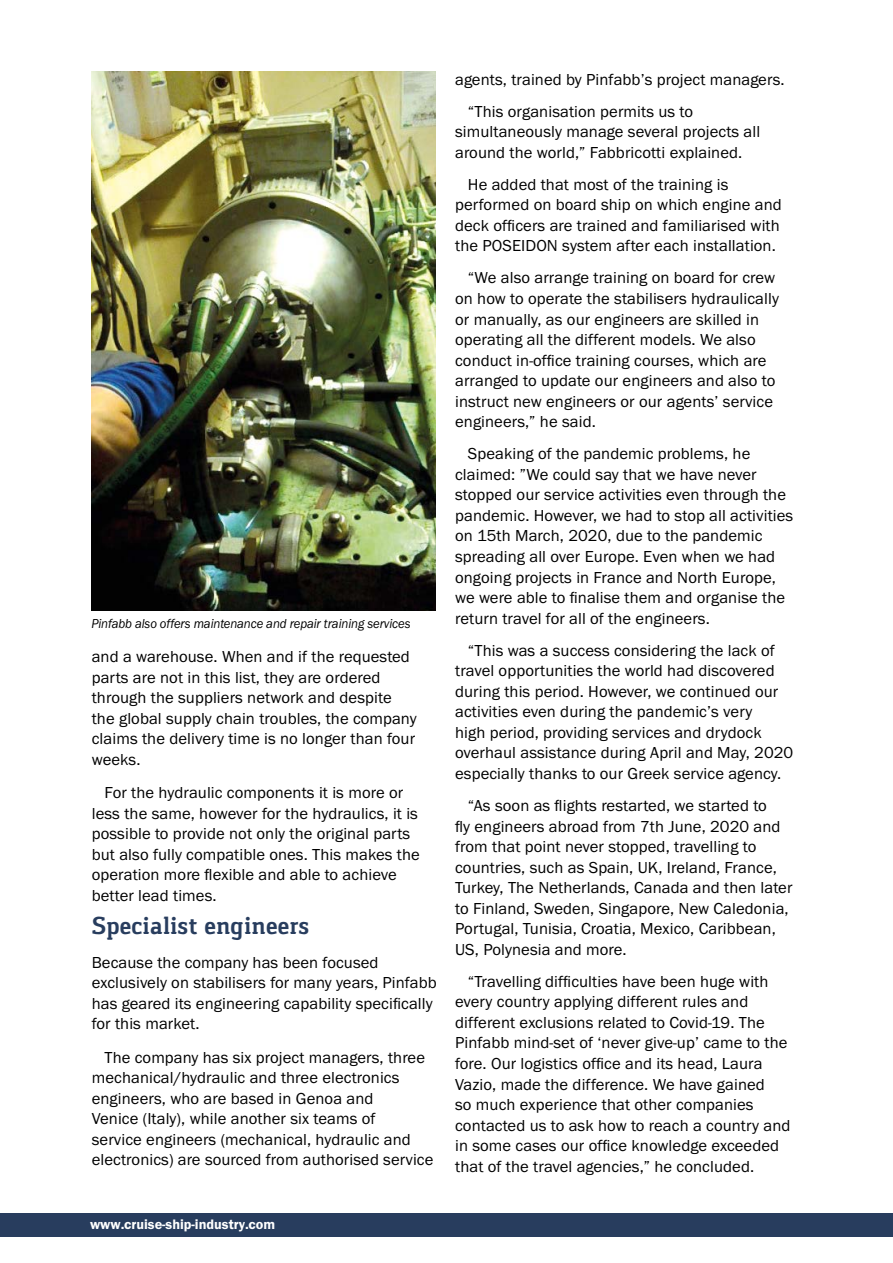
<style>
.page{position:relative;width:893px;height:1263px;background:#fff}
.page>*{position:absolute;margin:0;border:0;box-sizing:border-box;transform-origin:0 0}
.t1{font:700 25.5px "Gaspar";letter-spacing:.005em;color:#283d5e}
.t2{font:16.5px/20.5px "Franklin Got ITC";letter-spacing:.005em;color:#000}
.t3{font:600 14.25px "Franklin Got ITC";color:#fff}
.t4{font:italic 13.5px "Franklin Got ITC";letter-spacing:-.005em;color:#000;scale:.94 1}
</style>
<div class="page">
<div style="left:0;top:1213px;width:893px;height:23px;background:#283d5e"></div>
<img style="left:91px;top:71px;width:345px;height:539px">
<p class="t4" style="left:91px;top:616px;width:341px">Pinfabb also offers maintenance and repair training services</p>
<p class="t2" style="left:92px;top:647px;width:326px">and a warehouse. When and if the requested parts are not in this list, they are ordered through the suppliers network and despite the global supply chain troubles, the company claims the delivery time is no longer than four weeks.</p>
<p class="t2" style="left:92px;top:783px;width:330px;text-indent:13px">For the hydraulic components it is more or less the same, however for the hydraulics, it is possible to provide not only the original parts but also fully compatible ones. This makes the operation more flexible and able to achieve better lead times.</p>
<h1 class="t1" style="left:92px;top:911px;width:219px">Specialist engineers</h1>
<p class="t2" style="left:92px;top:952px;width:347px">Because the company has been focused exclusively on stabilisers for many years, Pinfabb has geared its engineering capability specifically for this market.</p>
<p class="t2" style="left:92px;top:1047px;width:343px;text-indent:13px">The company has six project managers, three mechanical/hydraulic and three electronics engineers, who are based in Genoa and<br>Venice (Italy), while another six teams of<br>service engineers (mechanical, hydraulic and electronics) are sourced from authorised service</p>
<p class="t3" style="left:90px;top:1216px;width:187px">www.cruise-ship-industry.com</p>
<p class="t2" style="left:468px;top:63px;width:318px;line-height:32.1px;text-indent:-13px">agents, trained by Pinfabb’s project managers. “This organisation permits us to</p>
<p class="t2" style="left:455px;top:122px;width:307px">simultaneously manage several projects all around the world,” Fabbricotti explained.</p>
<p class="t2" style="left:455px;top:174px;width:328px;text-indent:13px">He added that most of the training is performed on board ship on which engine and deck officers are trained and familiarised with the POSEIDON system after each installation.</p>
<p class="t2" style="left:455px;top:268px;width:325px;text-indent:13px">“We also arrange training on board for crew on how to operate the stabilisers hydraulically or manually, as our engineers are skilled in operating all the different models. We also conduct in-office training courses, which are arranged to update our engineers and also to instruct new engineers or our agents’ service engineers,” he said.</p>
<p class="t2" style="left:455px;top:444px;width:340px;text-indent:13px">Speaking of the pandemic problems, he claimed: ”We could say that we have never stopped our service activities even through the pandemic. However, we had to stop all activities on 15th March, 2020, due to the pandemic spreading all over Europe. Even when we had ongoing projects in France and North Europe, we were able to finalise them and organise the return travel for all of the engineers.</p>
<p class="t2" style="left:455px;top:640px;width:340px;text-indent:13px">“This was a success considering the lack of travel opportunities the world had discovered during this period. However, we continued our activities even during the pandemic’s very<br>high period, providing services and drydock overhaul assistance during April and May, 2020 especially thanks to our Greek service agency.</p>
<p class="t2" style="left:455px;top:795px;width:339px;text-indent:13px">“As soon as flights restarted, we started to<br>fly engineers abroad from 7th June, 2020 and from that point never stopped, travelling to countries, such as Spain, UK, Ireland, France, Turkey, The Netherlands, Canada and then later to Finland, Sweden, Singapore, New Caledonia, Portugal, Tunisia, Croatia, Mexico, Caribbean, US, Polynesia and more.</p>
<p class="t2" style="left:455px;top:971px;width:337px;text-indent:13px">“Travelling difficulties have been huge with every country applying different rules and different exclusions related to Covid-19. The Pinfabb mind-set of ‘never give-up’ came to the fore. Our logistics office and its head, Laura Vazio, made the difference. We have gained<br>so much experience that other companies contacted us to ask how to reach a country and in some cases our office knowledge exceeded that of the travel agencies,” he concluded.</p>
</div>
